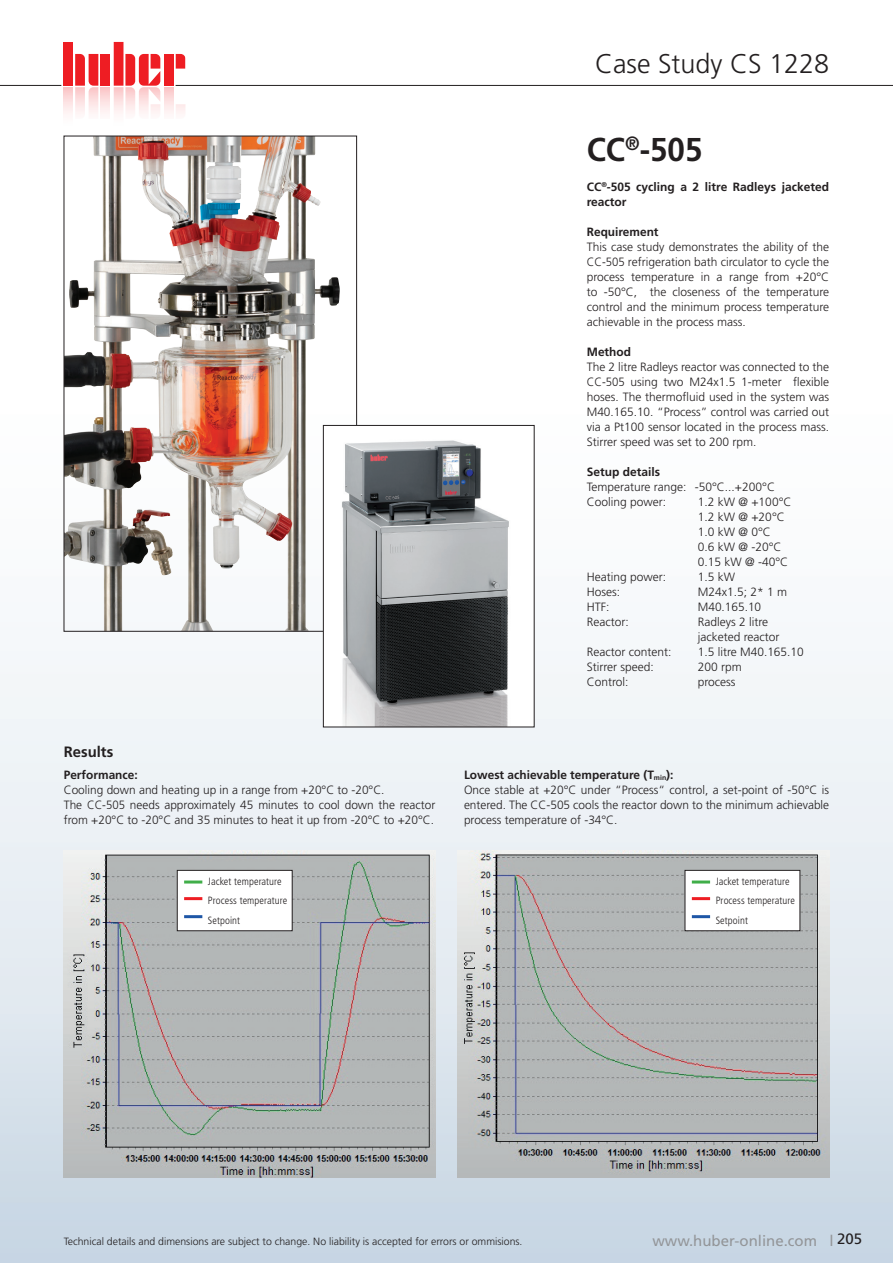
<style>
.page{position:relative;width:893px;height:1263px;background:#fff}
.page>*{position:absolute;margin:0;border:0;box-sizing:border-box;transform-origin:0 0}
.t1{font:700 33px "Frutiger LT Std";color:#231f20;scale:.95 1}
.t2{font:300 27px "Frutiger LT Std";color:#231f20}
.t3{font:15px "Frutiger LT Std";color:#939598}
.t4{font:700 15px "Frutiger LT Std";color:#231f20}
.t5{font:300 12px/15px "Frutiger LT Std";color:#231f20}
.t6{font:700 12px/15px "Frutiger LT Std";color:#231f20}
.t7{font:300 10.5px "Frutiger LT Std";color:#231f20}
.t8{font:300 condensed 10.5px/19.5px "Frutiger LT Std";letter-spacing:.01em;color:#231f20}
.s1{font-weight:700}
.s2{color:#231f20}
</style>
<div class="page">
<img style="left:0;top:264px;width:893px;height:999px">
<svg style="left:0;top:57px;width:381px;height:207px"></svg>
<hr style="left:0;top:85px;width:893px;height:1px;background:#231f20">
<svg style="left:61px;top:42px;width:124px;height:89px"></svg>
<img style="left:66px;top:138px;width:89px;height:491px">
<div style="left:323px;top:425px;width:211px;height:302px;background:#fff"></div>
<img style="left:342px;top:440px;width:167px;height:285px">
<div style="left:323px;top:425px;width:211px;height:302px;border:1px solid #231f20"></div>
<img style="left:458px;top:850px;width:371px;height:328px">
<img style="left:64px;top:850px;width:371px;height:328px">
<div style="left:685px;top:870px;width:115px;height:61px;background:#fff"></div>
<div style="left:685px;top:870px;width:115px;height:61px;border:1px solid #231f20"></div>
<hr style="left:692px;top:880px;width:18px;height:3px;background:#40ae49">
<hr style="left:692px;top:897px;width:18px;height:3px;background:#ee1d23">
<hr style="left:692px;top:915px;width:18px;height:3px;background:#1e56a6">
<div style="left:177px;top:870px;width:115px;height:61px;background:#fff"></div>
<div style="left:177px;top:870px;width:116px;height:61px;border:1px solid #231f20"></div>
<hr style="left:184px;top:880px;width:18px;height:3px;background:#40ae49">
<hr style="left:184px;top:897px;width:18px;height:3px;background:#ee1d23">
<hr style="left:184px;top:915px;width:18px;height:3px;background:#1e56a6">
<h2 class="t2" style="left:595px;top:49px;width:236px">Case Study CS 1228</h2>
<h1 class="t1" style="left:587px;top:130px;width:123px">CC<sup>®</sup>-505</h1>
<p class="t6" style="left:587px;top:179px;width:244px">CC<sup>®</sup>-505 cycling a 2 litre Radleys jacketed reactor</p>
<p class="t6" style="left:587px;top:224px;width:73px">Requirement</p>
<p class="t5" style="left:587px;top:239px;width:244px;text-align:justify">This case study demonstrates the ability of the CC-505 refrigeration bath circulator to cycle the process temperature in a range from +20°C to -50°C, the closeness of the temperature control and the minimum process temperature achievable in the process mass.</p>
<p class="t6" style="left:587px;top:344px;width:46px">Method</p>
<p class="t5" style="left:587px;top:359px;width:244px;text-align:justify">The 2 litre Radleys reactor was connected to the CC-505 using two M24x1.5 1-meter flexible hoses. The thermofluid used in the system was M40.165.10. “Process” control was carried out via a Pt100 sensor located in the process mass.<br>Stirrer speed was set to 200 rpm.</p>
<p class="t6" style="left:587px;top:464px;width:75px">Setup details</p>
<p class="t5" style="left:587px;top:479px;width:190px">Temperature range: -50°C...+200°C<br>Cooling power:</p>
<p class="t5" style="left:698px;top:494px;width:95px">1.2 kW @ +100°C<br>1.2 kW @ +20°C<br>1.0 kW @ 0°C<br>0.6 kW @ -20°C<br>0.15 kW @ -40°C</p>
<p class="t4" style="left:64px;top:743px;width:51px">Results</p>
<p class="t6" style="left:64px;top:767px;width:75px">Performance:</p>
<p class="t5" style="left:64px;top:782px;width:373px">Cooling down and heating up in a range from +20°C to -20°C.<br>The CC-505 needs approximately 45 minutes to cool down the reactor from +20°C to -20°C and 35 minutes to heat it up from -20°C to +20°C.</p>
<p class="t8" style="left:208px;top:872px;width:81px">Jacket temperature<br>Process temperature<br>Setpoint</p>
<p class="t5" style="left:587px;top:569px;width:81px">Heating power:</p>
<p class="t5" style="left:698px;top:569px;width:39px">1.5 kW</p>
<p class="t5" style="left:587px;top:584px;width:35px">Hoses:</p>
<p class="t5" style="left:698px;top:584px;width:91px">M24x1.5; 2* 1 m</p>
<p class="t5" style="left:587px;top:599px;width:24px">HTF:</p>
<p class="t5" style="left:698px;top:599px;width:65px">M40.165.10</p>
<p class="t5" style="left:587px;top:614px;width:43px">Reactor:</p>
<p class="t5" style="left:698px;top:614px;width:83px">Radleys 2 litre jacketed reactor</p>
<p class="t5" style="left:587px;top:644px;width:86px">Reactor content:</p>
<p class="t5" style="left:698px;top:644px;width:107px">1.5 litre M40.165.10</p>
<p class="t5" style="left:587px;top:659px;width:69px">Stirrer speed:</p>
<p class="t5" style="left:698px;top:659px;width:46px">200 rpm</p>
<p class="t5" style="left:587px;top:674px;width:43px">Control:</p>
<p class="t5" style="left:698px;top:674px;width:39px">process</p>
<p class="t5" style="left:464px;top:767px;width:367px"><span class="s1">Lowest achievable temperature (T</span><sub>min</sub><span class="s1">):<br></span>Once stable at +20°C under “Process“ control, a set-point of -50°C is entered. The CC-505 cools the reactor down to the minimum achievable process temperature of -34°C.</p>
<p class="t8" style="left:716px;top:872px;width:81px">Jacket temperature<br>Process temperature<br>Setpoint</p>
<p class="t7" style="left:64px;top:1236px;width:460px">Technical details and dimensions are subject to change. No liability is accepted for errors or ommisions.</p>
<p class="t3" style="left:652px;top:1231px;width:211px">www.huber-online.com l <span class="s2">205</span></p>
</div>
